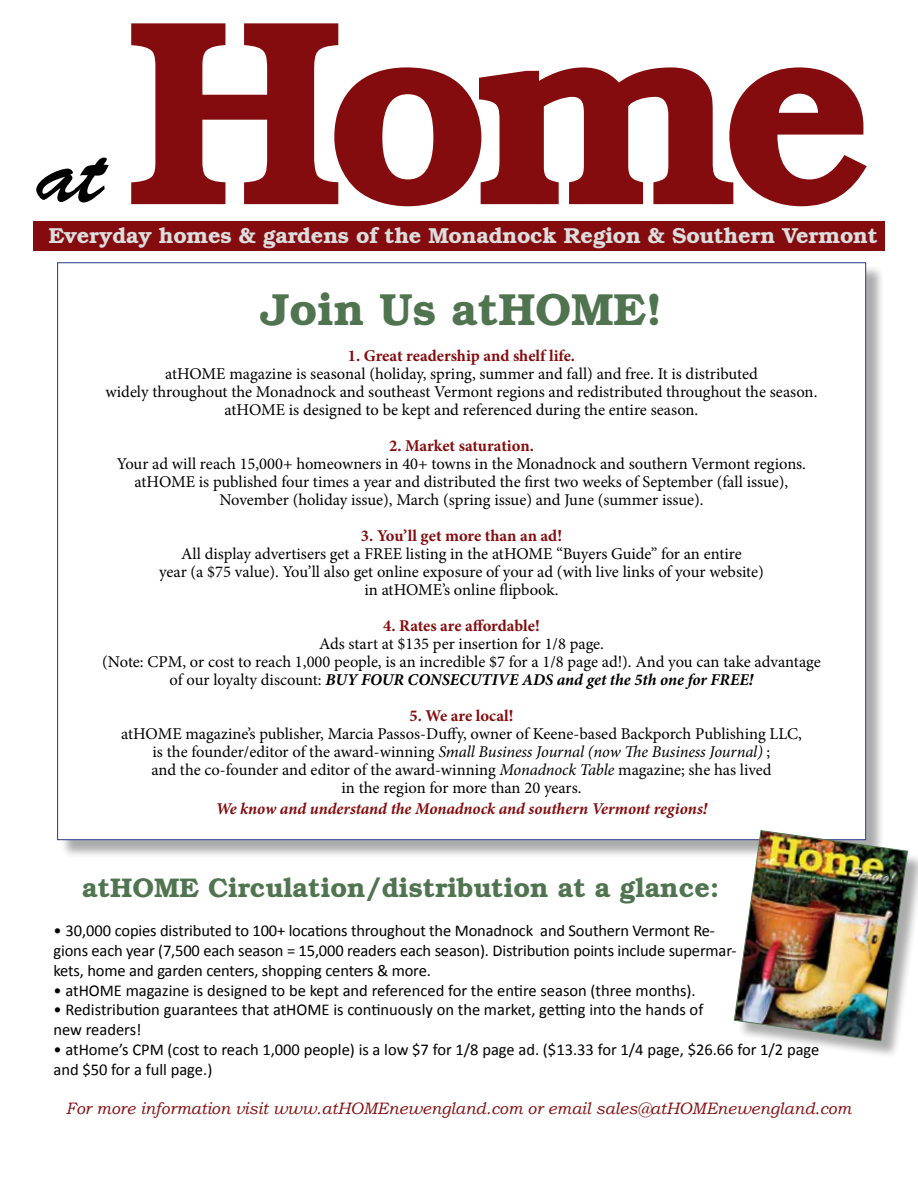
<style>
.page{position:relative;width:918px;height:1188px;background:#fff}
.page>*{position:absolute;margin:0;border:0;box-sizing:border-box;transform-origin:0 0}
.t1{font:600 265.5px "Bookman Std";color:#840c0e}
.t2{font:83.7px "Brush Script Std";color:#000}
.t3{font:600 45px "Bookman Std";color:#507450}
.t4{font:600 27px "Bookman Std";color:#507450}
.t5{font:600 21.75px "Bookman Std";letter-spacing:-.01em;color:#dcddde}
.t6{font:16.5px/18px "Minion Pro";letter-spacing:-.005em;color:#000;text-align:center}
.t7{font:16.5px/19.8px "Calibri";letter-spacing:-.01em;color:#000}
.t8{font:700 16.5px "Minion Pro";letter-spacing:-.005em;color:#840c0e}
.t9{font:italic 16.5px "Bookman Old Style";color:#840c0e}
.t10{font:italic 700 16.5px "Minion Pro";letter-spacing:-.005em;color:#840c0e}
.s1{font-weight:700;font-style:italic}
.s2{font-style:italic}
</style>
<div class="page">
<div style="left:60px;top:265px;width:825px;height:594px;background:#000;opacity:.33"></div>
<div style="left:58px;top:263px;width:808px;height:577px;background:#fff"></div>
<div style="left:33px;top:221px;width:851px;height:29px;background:#840c0e"></div>
<div style="left:737px;top:833px;width:181px;height:226px;background:#000;opacity:.33"></div>
<img style="left:734px;top:830px;width:174px;height:211px">
<h1 class="t1" style="left:126px;top:-44px;width:751px">Home</h1>
<h2 class="t2" style="left:39px;top:126px;width:67px">at</h2>
<h3 class="t5" style="left:49px;top:223px;width:831px">Everyday homes &amp; gardens of the Monadnock Region &amp; Southern Vermont</h3>
<h3 class="t3" style="left:261px;top:283px;width:403px">Join Us atHOME!</h3>
<p class="t8" style="left:348px;top:344px;width:229px">1. Great readership and shelf life.</p>
<p class="t6" style="left:106px;top:365px;width:713px">atHOME magazine is seasonal (holiday, spring, summer and fall) and free. It is distributed<br>widely throughout the Monadnock and southeast Vermont regions and redistributed throughout the season. atHOME is designed to be kept and referenced during the entire season.</p>
<p class="t8" style="left:389px;top:434px;width:146px">2. Market saturation.</p>
<p class="t6" style="left:117px;top:455px;width:691px">Your ad will reach 15,000+ homeowners in 40+ towns in the Monadnock and southern Vermont regions. atHOME is published four times a year and distributed the first two weeks of September (fall issue),<br>November (holiday issue), March (spring issue) and June (summer issue).</p>
<p class="t8" style="left:361px;top:524px;width:203px">3. You’ll get more than an ad!</p>
<p class="t6" style="left:159px;top:545px;width:606px">All display advertisers get a FREE listing in the atHOME “Buyers Guide” for an entire<br>year (a $75 value). You’ll also get online exposure of your ad (with live links of your website) in atHOME’s online flipbook.</p>
<p class="t8" style="left:383px;top:614px;width:158px">4. Rates are affordable!</p>
<p class="t6" style="left:102px;top:635px;width:720px">Ads start at $135 per insertion for 1/8 page.<br>(Note: CPM, or cost to reach 1,000 people, is an incredible $7 for a 1/8 page ad!). And you can take advantage of our loyalty discount: <span class="s1">BUY FOUR CONSECUTIVE ADS and get the 5th one for FREE!</span></p>
<p class="t8" style="left:409px;top:704px;width:106px">5. We are local!</p>
<p class="t6" style="left:121px;top:725px;width:682px">atHOME magazine’s publisher, Marcia Passos-Duffy, owner of Keene-based Backporch Publishing LLC, is the founder/editor of the award-winning <span class="s2">Small Business Journal (now The Business Journal)</span> ;<br>and the co-founder and editor of the award-winning <span class="s2">Monadnock Table</span> magazine; she has lived<br>in the region for more than 20 years.</p>
<p class="t10" style="left:216px;top:797px;width:493px">We know and understand the Monadnock and southern Vermont regions!</p>
<h3 class="t4" style="left:82px;top:871px;width:638px">atHOME Circulation/distribution at a glance:</h3>
<p class="t7" style="left:53px;top:920px;width:685px">• 30,000 copies distributed to 100+ locations throughout the Monadnock and Southern Vermont Re&shy;gions each year (7,500 each season = 15,000 readers each season). Distribution points include supermar&shy;kets, home and garden centers, shopping centers &amp; more.</p>
<p class="t7" style="left:53px;top:980px;width:644px">• atHOME magazine is designed to be kept and referenced for the entire season (three months).</p>
<p class="t7" style="left:53px;top:1000px;width:651px">• Redistribution guarantees that atHOME is continuously on the market, getting into the hands of new readers!</p>
<p class="t7" style="left:53px;top:1039px;width:768px">• atHome’s CPM (cost to reach 1,000 people) is a low $7 for 1/8 page ad. ($13.33 for 1/4 page, $26.66 for 1/2 page and $50 for a full page.)</p>
<p class="t9" style="left:66px;top:1098px;width:787px">For more information visit www.atHOMEnewengland.com or email sales@atHOMEnewengland.com</p>
</div>
